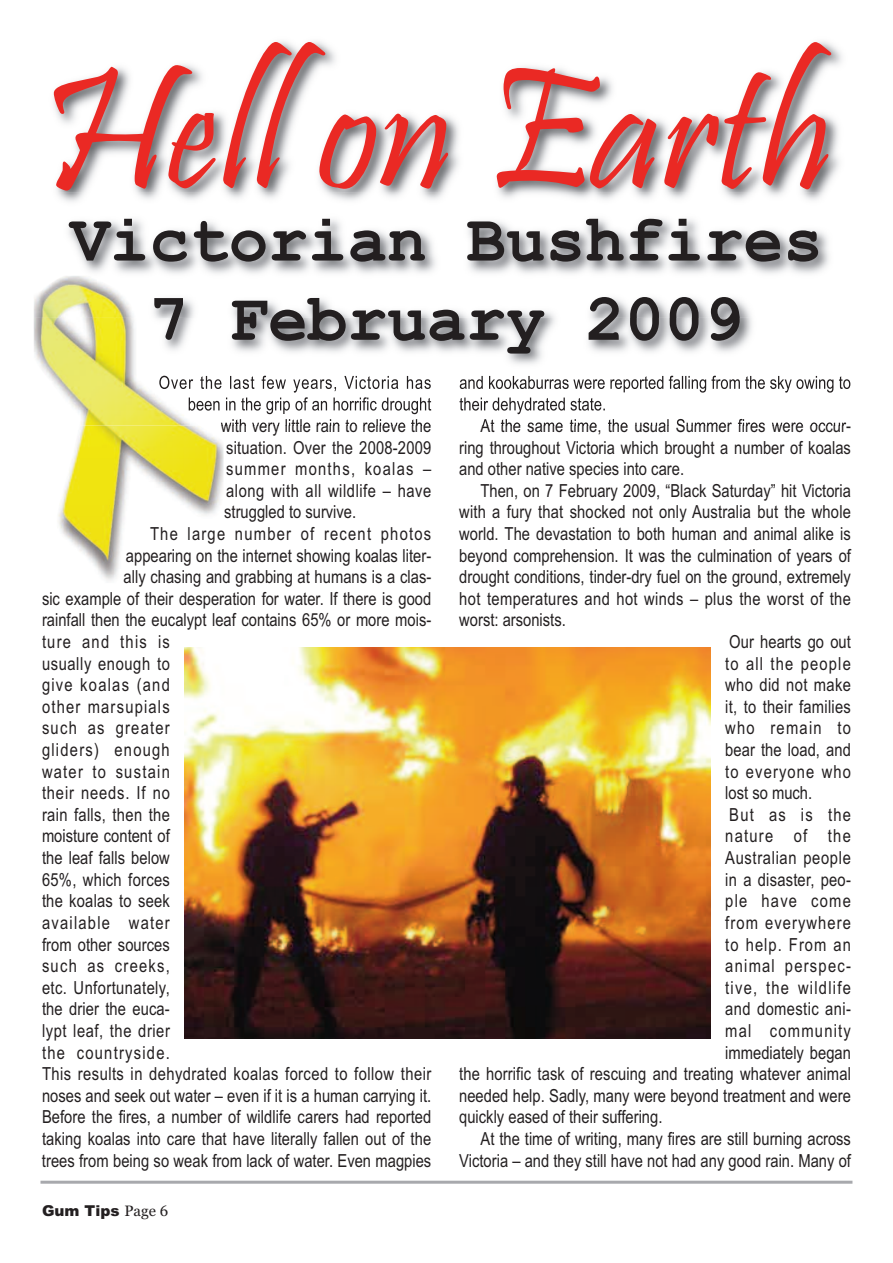
<style>
.page{position:relative;width:893px;height:1263px;background:#fff}
.page>*{position:absolute;margin:0;border:0;box-sizing:border-box;transform-origin:0 0}
.t1{font:177px "Pristina";color:#ea2924}
.t2{font:700 66px "Courier New";color:#231f20}
.t3{font:18px/21.6px "Arial Narrow";color:#231f20;text-align:justify}
.t4{font:18px "Arial Narrow";letter-spacing:.07em;color:#231f20}
.t5{font:18px "Arial Narrow";letter-spacing:.02em;color:#231f20}
.t6{font:18px "Arial Narrow";letter-spacing:.025em;color:#231f20}
.t7{font:18px "Arial Narrow";letter-spacing:.03em;color:#231f20}
.t8{font:18px "Arial Narrow";letter-spacing:.065em;color:#231f20}
.t9{font:18px "Arial Narrow";letter-spacing:.06em;color:#231f20}
.t10{font:18px "Arial Narrow";letter-spacing:.035em;color:#231f20}
.t11{font:18px "Arial Narrow";letter-spacing:.045em;color:#231f20}
.t12{font:18px "Arial Narrow";letter-spacing:.055em;color:#231f20}
.t13{font:900 15px "Arial";color:#231f20}
.s1{font-family:"Georgia";font-weight:400}
</style>
<div class="page">
<img style="left:185px;top:647px;width:525px;height:392px">
<hr style="left:40px;top:1181px;width:812px;height:3px;background:#a8a9ad">
<img style="left:58px;top:425px;width:166px;height:156px">
<img style="left:206px;top:318px;width:645px;height:107px">
<img style="left:200px;top:376px;width:66px;height:13px">
<img style="left:199px;top:397px;width:91px;height:17px">
<img style="left:221px;top:419px;width:107px;height:6px">
<img style="left:460px;top:376px;width:89px;height:13px">
<img style="left:459px;top:397px;width:90px;height:17px">
<img style="left:481px;top:419px;width:95px;height:6px">
<img style="left:34px;top:318px;width:165px;height:107px">
<img style="left:53px;top:41px;width:789px;height:152px">
<img style="left:57px;top:193px;width:772px;height:125px">
<img style="left:34px;top:276px;width:102px;height:42px">
<img style="left:69px;top:219px;width:336px;height:43px">
<img style="left:154px;top:298px;width:390px;height:20px">
<h1 class="t1" style="left:42px;top:21px;width:791px">Hell on Earth</h1>
<h2 class="t2" style="left:149px;top:278px;width:596px">7 February 2009</h2>
<p class="t3" style="left:221px;top:415px;width:212px">with very little rain to relieve the</p>
<p class="t3" style="left:226px;top:437px;width:207px">situation. Over the 2008-2009</p>
<p class="t4" style="left:226px;top:458px;width:207px">summer months, koalas –</p>
<p class="t7" style="left:226px;top:480px;width:207px">along with all wildlife – have</p>
<p class="t3" style="left:224px;top:501px;width:134px">struggled to survive.</p>
<p class="t4" style="left:150px;top:523px;width:283px">The large number of recent photos</p>
<p class="t3" style="left:126px;top:545px;width:307px">appearing on the internet showing koalas liter-</p>
<p class="t3" style="left:124px;top:566px;width:309px">ally chasing and grabbing at humans is a clas-</p>
<p class="t3" style="left:42px;top:588px;width:391px">sic example of their desperation for water. If there is good</p>
<p class="t3" style="left:42px;top:609px;width:391px">rainfall then the eucalypt leaf contains 65% or more mois-</p>
<p class="t4" style="left:42px;top:631px;width:129px">ture and this is</p>
<p class="t7" style="left:42px;top:653px;width:129px">usually enough to</p>
<p class="t4" style="left:42px;top:674px;width:129px">give koalas (and</p>
<p class="t8" style="left:42px;top:696px;width:129px">other marsupials</p>
<p class="t4" style="left:42px;top:718px;width:129px">such as greater</p>
<p class="t4" style="left:42px;top:739px;width:129px">gliders) enough</p>
<p class="t4" style="left:42px;top:761px;width:129px">water to sustain</p>
<p class="t11" style="left:42px;top:782px;width:129px">their needs. If no</p>
<p class="t5" style="left:42px;top:804px;width:129px">rain falls, then the</p>
<p class="t3" style="left:42px;top:825px;width:129px">moisture content of</p>
<p class="t3" style="left:42px;top:847px;width:129px">the leaf falls below</p>
<p class="t3" style="left:42px;top:869px;width:129px">65%, which forces</p>
<p class="t3" style="left:42px;top:890px;width:129px">the koalas to seek</p>
<p class="t4" style="left:42px;top:912px;width:129px">available water</p>
<p class="t3" style="left:42px;top:933px;width:129px">from other sources</p>
<p class="t4" style="left:42px;top:955px;width:129px">such as creeks,</p>
<p class="t6" style="left:42px;top:977px;width:129px">etc. Unfortunately,</p>
<p class="t3" style="left:42px;top:998px;width:129px">the drier the euca-</p>
<p class="t7" style="left:42px;top:1020px;width:129px">lypt leaf, the drier</p>
<p class="t4" style="left:42px;top:1042px;width:129px">the countryside.</p>
<p class="t6" style="left:42px;top:1063px;width:391px">This results in dehydrated koalas forced to follow their</p>
<p class="t3" style="left:42px;top:1085px;width:391px">noses and seek out water – even if it is a human carrying it.</p>
<p class="t3" style="left:42px;top:1106px;width:391px">Before the fires, a number of wildlife carers had reported</p>
<p class="t3" style="left:42px;top:1128px;width:391px">taking koalas into care that have literally fallen out of the</p>
<p class="t3" style="left:42px;top:1149px;width:391px">trees from being so weak from lack of water. Even magpies</p>
<p class="t13" style="left:42px;top:1202px;width:128px">Gum Tips <span class="s1">Page 6</span></p>
<p class="t3" style="left:459px;top:415px;width:393px;text-indent:21px">At the same time, the usual Summer fires were occur&shy;ring throughout Victoria which brought a number of koalas and other native species into care.</p>
<p class="t3" style="left:480px;top:480px;width:372px">Then, on 7 February 2009, “Black Saturday” hit Victoria</p>
<p class="t3" style="left:459px;top:501px;width:393px">with a fury that shocked not only Australia but the whole</p>
<p class="t3" style="left:459px;top:523px;width:393px">world. The devastation to both human and animal alike is</p>
<p class="t3" style="left:459px;top:545px;width:393px">beyond comprehension. It was the culmination of years of</p>
<p class="t3" style="left:459px;top:566px;width:393px">drought conditions, tinder-dry fuel on the ground, extremely</p>
<p class="t5" style="left:459px;top:588px;width:393px">hot temperatures and hot winds – plus the worst of the</p>
<p class="t3" style="left:459px;top:609px;width:108px">worst: arsonists.</p>
<p class="t3" style="left:729px;top:631px;width:123px">Our hearts go out</p>
<p class="t8" style="left:725px;top:653px;width:127px">to all the people</p>
<p class="t5" style="left:725px;top:674px;width:127px">who did not make</p>
<p class="t3" style="left:725px;top:696px;width:127px">it, to their families</p>
<p class="t4" style="left:725px;top:718px;width:127px">who remain to</p>
<p class="t3" style="left:725px;top:739px;width:127px">bear the load, and</p>
<p class="t9" style="left:725px;top:761px;width:127px">to everyone who</p>
<p class="t3" style="left:725px;top:782px;width:88px">lost so much.</p>
<p class="t4" style="left:729px;top:804px;width:123px">But as is the</p>
<p class="t4" style="left:725px;top:826px;width:127px">nature of the</p>
<p class="t10" style="left:725px;top:847px;width:127px">Australian people</p>
<p class="t3" style="left:725px;top:869px;width:127px">in a disaster, peo-</p>
<p class="t4" style="left:725px;top:890px;width:127px">ple have come</p>
<p class="t9" style="left:725px;top:912px;width:127px">from everywhere</p>
<p class="t12" style="left:725px;top:934px;width:127px">to help. From an</p>
<p class="t4" style="left:725px;top:955px;width:127px">animal perspec-</p>
<p class="t4" style="left:725px;top:977px;width:127px">tive, the wildlife</p>
<p class="t5" style="left:725px;top:998px;width:127px">and domestic ani-</p>
<p class="t4" style="left:725px;top:1020px;width:127px">mal community</p>
<p class="t3" style="left:725px;top:1041px;width:127px">immediately began</p>
<p class="t3" style="left:459px;top:1063px;width:393px">the horrific task of rescuing and treating whatever animal</p>
<p class="t3" style="left:459px;top:1085px;width:393px">needed help. Sadly, many were beyond treatment and were</p>
<p class="t3" style="left:459px;top:1106px;width:205px">quickly eased of their suffering.</p>
<p class="t3" style="left:480px;top:1128px;width:372px">At the time of writing, many fires are still burning across</p>
<p class="t3" style="left:459px;top:1149px;width:393px">Victoria – and they still have not had any good rain. Many of</p>
</div>
